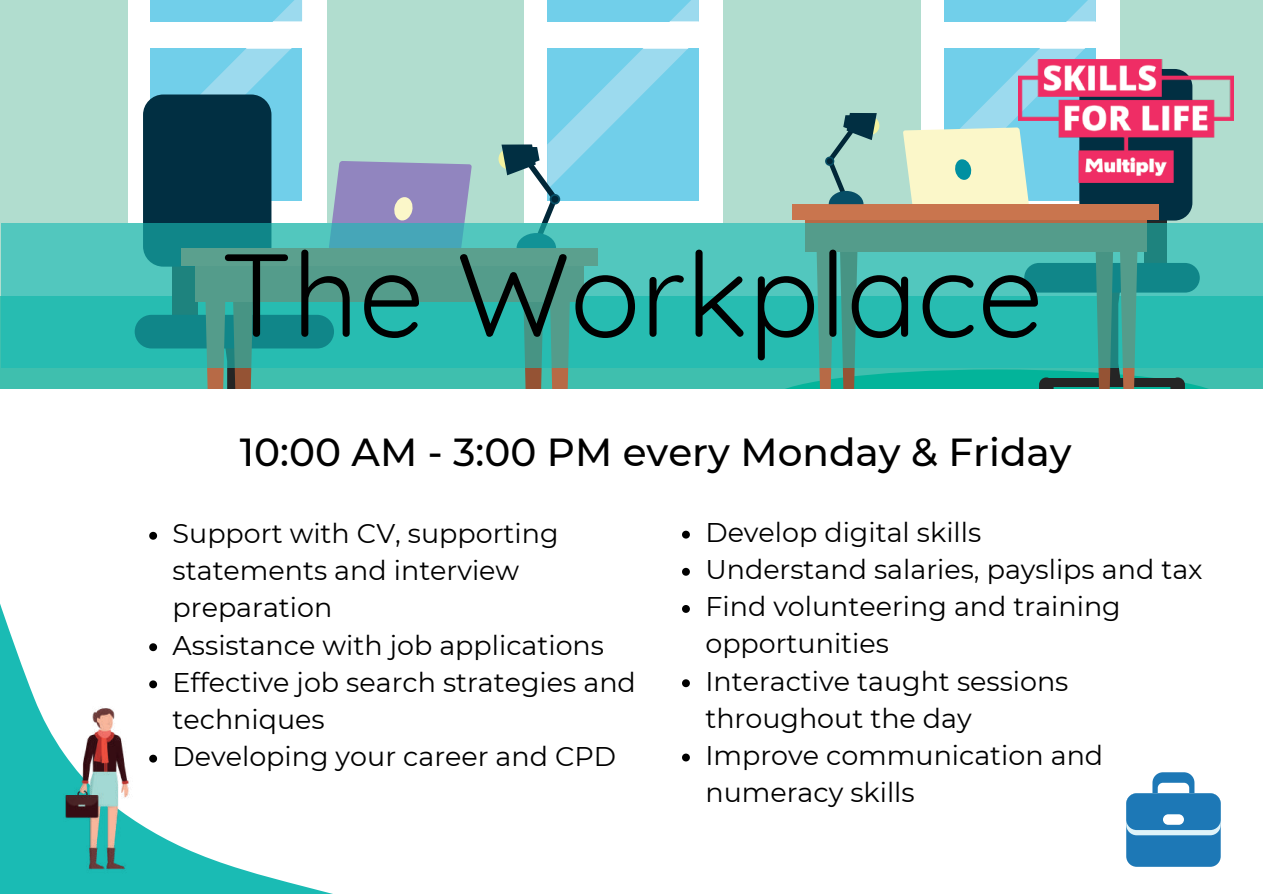
<style>
.page{position:relative;width:1263px;height:894px;background:#fff}
.page>*{position:absolute;margin:0;border:0;box-sizing:border-box;transform-origin:0 0}
.t1{font:117.75px "Quicksand";color:#000}
.t2{font:500 39px "Montserrat";color:#000}
.t3{font:27px/37px "Montserrat";color:#000}
</style>
<div class="page">
<svg style="left:0;top:604px;width:329px;height:289px"></svg>
<div style="left:0;top:0;width:1263px;height:388px;background:#b1ddcf"></div>
<div style="left:0;top:297px;width:1263px;height:91px;background:#3fbfae"></div>
<div style="left:128px;top:0;width:198px;height:222px;background:#fff"></div>
<svg style="left:150px;top:0;width:152px;height:190px"></svg>
<div style="left:525px;top:0;width:198px;height:222px;background:#fff"></div>
<div style="left:921px;top:0;width:199px;height:222px;background:#fff"></div>
<div style="left:143px;top:94px;width:128px;height:172px;background:#012f42;border-radius:20px"></div>
<svg style="left:332px;top:161px;width:140px;height:62px;background:#9790c0"></svg>
<svg style="left:525px;top:368px;width:17px;height:20px"></svg>
<svg style="left:551px;top:368px;width:18px;height:20px"></svg>
<svg style="left:207px;top:368px;width:45px;height:20px"></svg>
<svg style="left:498px;top:0;width:201px;height:223px"></svg>
<svg style="left:1147px;top:220px;width:19px;height:3px"></svg>
<div style="left:1079px;top:69px;width:113px;height:151px;background:#012f42;border-radius:18px"></div>
<svg style="left:903px;top:0;width:193px;height:204px"></svg>
<div style="left:792px;top:204px;width:367px;height:16px;background:#c9754e"></div>
<div style="left:805px;top:220px;width:342px;height:31px;background:#b76a46"></div>
<svg style="left:788px;top:368px;width:417px;height:20px"></svg>
<svg style="left:825px;top:156px;width:9px;height:10px"></svg>
<svg style="left:827px;top:113px;width:53px;height:91px"></svg>
<svg style="left:2px;top:223px;width:1260px;height:145px;background:#3ab2a8"></svg>
<img style="left:1019px;top:59px;width:214px;height:123px">
<img style="left:23px;top:682px;width:148px;height:211px">
<svg style="left:1126px;top:772px;width:95px;height:94px"></svg>
<svg style="left:1126px;top:793px;width:95px;height:42px"></svg>
<div style="left:1126px;top:793px;width:95px;height:36px;background:#1d78b6;border-radius:10px"></div>
<div style="left:1163px;top:814px;width:21px;height:10px;background:#fff;border-radius:5px"></div>
<svg style="left:682px;top:530px;width:8px;height:8px"></svg>
<svg style="left:682px;top:567px;width:8px;height:8px"></svg>
<svg style="left:682px;top:605px;width:8px;height:7px"></svg>
<svg style="left:682px;top:679px;width:8px;height:8px"></svg>
<svg style="left:682px;top:753px;width:8px;height:8px"></svg>
<svg style="left:149px;top:531px;width:8px;height:8px"></svg>
<svg style="left:149px;top:643px;width:8px;height:8px"></svg>
<svg style="left:149px;top:680px;width:8px;height:8px"></svg>
<svg style="left:149px;top:754px;width:8px;height:8px"></svg>
<h1 class="t1" style="left:221px;top:219px;width:824px">The Workplace</h1>
<h2 class="t2" style="left:240px;top:428px;width:833px">10:00 AM - 3:00 PM every Monday &amp; Friday</h2>
<p class="t3" style="left:173px;top:514px;width:465px">Support with CV, supporting statements and interview preparation<br>Assistance with job applications<br>Effective job search strategies and techniques<br>Developing your career and CPD</p>
<p class="t3" style="left:705px;top:513px;width:499px">Develop digital skills<br>Understand salaries, payslips and tax<br>Find volunteering and training opportunities<br>Interactive taught sessions throughout the day<br>Improve communication and numeracy skills</p>
</div>
